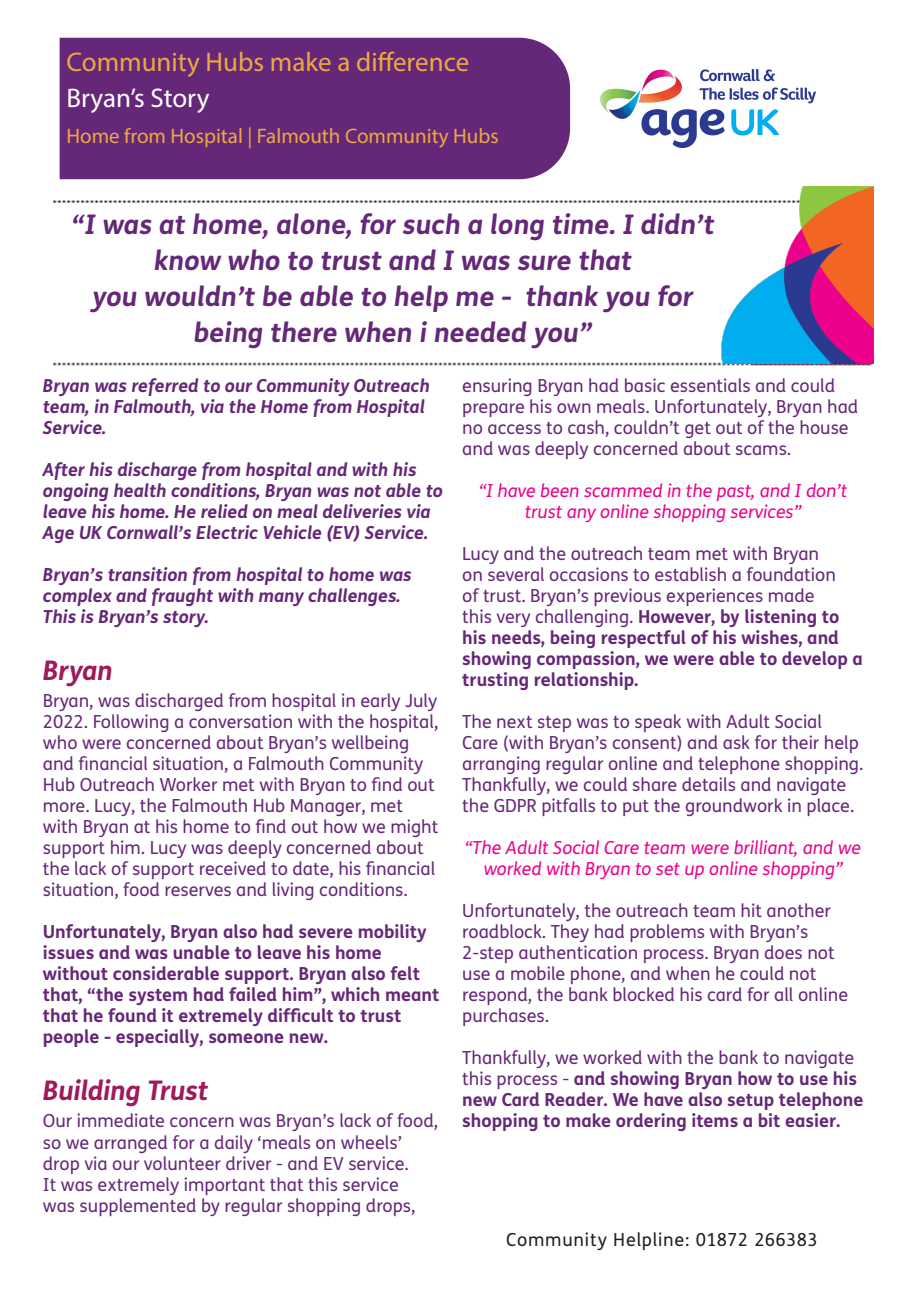
<style>
.page{position:relative;width:919px;height:1289px;background:#fff}
.page>*{position:absolute;margin:0;border:0;box-sizing:border-box;transform-origin:0 0}
.t1{font:700 27px/36px "FS Me";letter-spacing:-.015em;color:#652878;text-align:center}
.t2{font:27px "Myriad Pro";color:#eea841}
.t3{font:italic 700 27px "FS Me";letter-spacing:-.01em;color:#9f195c}
.t4{font:27px "Myriad Pro";color:#fff}
.t5{font:21px "Myriad Pro";color:#eea841}
.t6{font:18px/21px "FS Me";color:#652878}
.t7{font:700 18px/21px "FS Me";color:#652878}
.t8{font:italic 700 18px/21px "FS Me";color:#652878}
.t9{font:italic 18px/21px "FS Me";color:#ed028c;text-align:center}
.t10{font:18px "FS Me";letter-spacing:.04em;color:#231f20}
.s1{font-weight:700}
.s2{font-weight:400}
</style>
<div class="page">
<div style="left:60px;top:38px;width:510px;height:141px;background:#652878"></div>
<img style="left:52px;top:186px;width:822px;height:180px">
<div style="left:0;top:214px;width:708px;height:139px;background:#fff"></div>
<img style="left:718px;top:186px;width:155px;height:178px">
<img style="left:600px;top:69px;width:215px;height:79px">
<p class="t2" style="left:66px;top:46px;width:404px">Community Hubs make a difference</p>
<p class="t4" style="left:66px;top:82px;width:144px">Bryan’s Story</p>
<p class="t5" style="left:66px;top:123px;width:434px">Home from Hospital | Falmouth Community Hubs</p>
<p class="t1" style="left:71px;top:205px;width:649px">“I was at home, alone, for such a long time. I didn’t know who to trust and I was sure that</p>
<p class="t1" style="left:92px;top:277px;width:607px">you wouldn’t be able to help me - thank you for being there when i needed you”</p>
<p class="t8" style="left:43px;top:374px;width:388px">Bryan was referred to our Community Outreach team, in Falmouth, via the Home from Hospital<br>Service.</p>
<p class="t8" style="left:43px;top:458px;width:401px">After his discharge from hospital and with his ongoing health conditions, Bryan was not able to leave his home. He relied on meal deliveries via Age UK Cornwall’s Electric Vehicle (EV) Service.</p>
<p class="t8" style="left:43px;top:563px;width:370px">Bryan’s transition from hospital to home was complex and fraught with many challenges.</p>
<p class="t8" style="left:43px;top:605px;width:168px">This is Bryan’s story.</p>
<p class="t3" style="left:43px;top:649px;width:71px">Bryan</p>
<p class="t6" style="left:43px;top:690px;width:397px">Bryan, was discharged from hospital in early July 2022. Following a conversation with the hospital, who were concerned about Bryan’s wellbeing and financial situation, a Falmouth Community Hub Outreach Worker met with Bryan to find out more. Lucy, the Falmouth Hub Manager, met with Bryan at his home to find out how we might support him. Lucy was deeply concerned about the lack of support received to date, his financial situation, food reserves and living conditions.</p>
<p class="t7" style="left:43px;top:920px;width:398px">Unfortunately, Bryan also had severe mobility issues and was unable to leave his home without considerable support. Bryan also felt that, “the system had failed him”, which meant that he found it extremely difficult to trust people - especially, someone new.</p>
<p class="t3" style="left:43px;top:1069px;width:167px">Building Trust</p>
<p class="t6" style="left:43px;top:1110px;width:397px">Our immediate concern was Bryan’s lack of food, so we arranged for a daily ‘meals on wheels’ drop via our volunteer driver - and EV service.<br>It was extremely important that this service<br>was supplemented by regular shopping drops,</p>
<p class="t6" style="left:462px;top:375px;width:397px">ensuring Bryan had basic essentials and could prepare his own meals. Unfortunately, Bryan had no access to cash, couldn’t get out of the house and was deeply concerned about scams.</p>
<p class="t9" style="left:478px;top:480px;width:370px">“I have been scammed in the past, and I don’t trust any online shopping services”</p>
<p class="t6" style="left:462px;top:543px;width:402px">Lucy and the outreach team met with Bryan<br>on several occasions to establish a foundation<br>of trust. Bryan’s previous experiences made<br>this very challenging. <span class="s1">However, by listening to his needs, being respectful of his wishes, and showing compassion, we were able to develop a trusting relationship.</span></p>
<p class="t6" style="left:462px;top:711px;width:402px">The next step was to speak with Adult Social<br>Care (with Bryan’s consent) and ask for their help arranging regular online and telephone shopping.<br>Thankfully, we could share details and navigate the GDPR pitfalls to put the groundwork in place.</p>
<p class="t9" style="left:465px;top:837px;width:397px">“The Adult Social Care team were brilliant, and we worked with Bryan to set up online shopping”</p>
<p class="t6" style="left:462px;top:900px;width:387px">Unfortunately, the outreach team hit another roadblock. They had problems with Bryan’s 2-step authentication process. Bryan does not use a mobile phone, and when he could not respond, the bank blocked his card for all online purchases.</p>
<p class="t7" style="left:462px;top:1046px;width:402px"><span class="s2">Thankfully, we worked with the bank to navigate this process -</span> and showing Bryan how to use his new Card Reader. We have also setup telephone shopping to make ordering items a bit easier.</p>
<p class="t10" style="left:506px;top:1226px;width:313px">Community Helpline: 01872 266383</p>
</div>
